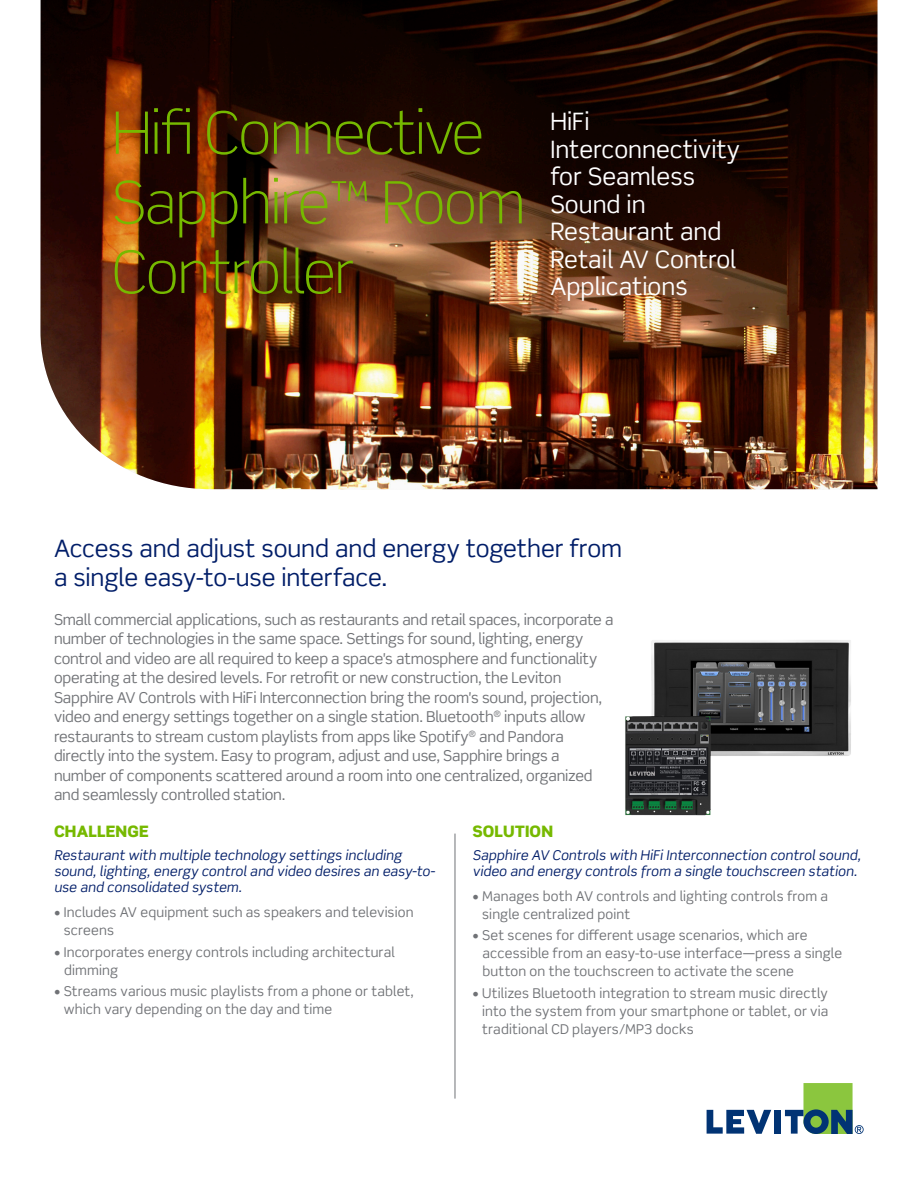
<style>
.page{position:relative;width:918px;height:1188px;background:#fff}
.page>*{position:absolute;margin:0;border:0;box-sizing:border-box;transform-origin:0 0}
.t1{font:300 58.5px/69.6px "Scene Std";letter-spacing:-.02em;color:#76b900}
.t2{font:24px/27.5px "Scene Std";color:#fff}
.t3{font:24px/28.8px "Scene Std";letter-spacing:-.005em;color:#001d68}
.t4{font:900 15.75px "Scene Std";letter-spacing:.01em;color:#76b900}
.t5{font:15px/19.5px "Scene Std";letter-spacing:-.015em;color:#707276}
.t6{font:13.5px/18px "Scene Std";letter-spacing:.01em;color:#707276}
.t7{font:italic 13.5px/16.2px "Scene Std";letter-spacing:.01em;color:#001d68}
</style>
<div class="page">
<img style="left:40px;top:0;width:838px;height:489px">
<svg style="left:707px;top:1110px;width:64px;height:24px"></svg>
<div style="left:774px;top:1110px;width:7px;height:24px;background:#013374"></div>
<svg style="left:785px;top:1083px;width:79px;height:51px"></svg>
<hr style="left:455px;top:834px;width:1px;height:265px;background:#707276">
<img style="left:625px;top:640px;width:226px;height:176px">
<p class="t1" style="left:112px;top:98px;width:415px">Hifi Connective<br>Sapphire™ Room<br>Controller</p>
<p class="t2" style="left:550px;top:108px;width:191px">HiFi<br>Interconnectivity for Seamless<br>Sound in<br>Restaurant and<br>Retail AV Control<br>Applications</p>
<p class="t3" style="left:54px;top:534px;width:570px">Access and adjust sound and energy together from a single easy-to-use interface.</p>
<p class="t5" style="left:54px;top:609px;width:561px">Small commercial applications, such as restaurants and retail spaces, incorporate a number of technologies in the same space. Settings for sound, lighting, energy control and video are all required to keep a space's atmosphere and functionality operating at the desired levels. For retrofit or new construction, the Leviton Sapphire AV Controls with HiFi Interconnection bring the room's sound, projection, video and energy settings together on a single station. Bluetooth<sup>®</sup> inputs allow restaurants to stream custom playlists from apps like Spotify<sup>®</sup> and Pandora directly into the system. Easy to program, adjust and use, Sapphire brings a number of components scattered around a room into one centralized, organized and seamlessly controlled station.</p>
<p class="t4" style="left:54px;top:821px;width:96px">CHALLENGE</p>
<p class="t7" style="left:54px;top:847px;width:383px">Restaurant with multiple technology settings including sound, lighting, energy control and video desires an easy-to&shy;use and consolidated system.</p>
<p class="t6" style="left:64px;top:903px;width:351px;text-indent:-10px">• Includes AV equipment such as speakers and television screens</p>
<p class="t6" style="left:64px;top:943px;width:332px;text-indent:-10px">• Incorporates energy controls including architectural dimming</p>
<p class="t6" style="left:64px;top:982px;width:352px;text-indent:-10px">• Streams various music playlists from a phone or tablet, which vary depending on the day and time</p>
<p class="t4" style="left:472px;top:821px;width:82px">SOLUTION</p>
<p class="t7" style="left:472px;top:847px;width:390px">Sapphire AV Controls with HiFi Interconnection control sound, video and energy controls from a single touchscreen station.</p>
<p class="t6" style="left:482px;top:887px;width:347px;text-indent:-10px">• Manages both AV controls and lighting controls from a single centralized point</p>
<p class="t6" style="left:483px;top:926px;width:361px;text-indent:-10px">• Set scenes for different usage scenarios, which are accessible from an easy-to-use interface—press a single button on the touchscreen to activate the scene</p>
<p class="t6" style="left:482px;top:984px;width:348px;text-align:justify;text-indent:-10px">• Utilizes Bluetooth integration to stream music directly into the system from your smartphone or tablet, or via traditional CD players/MP3 docks</p>
</div>
